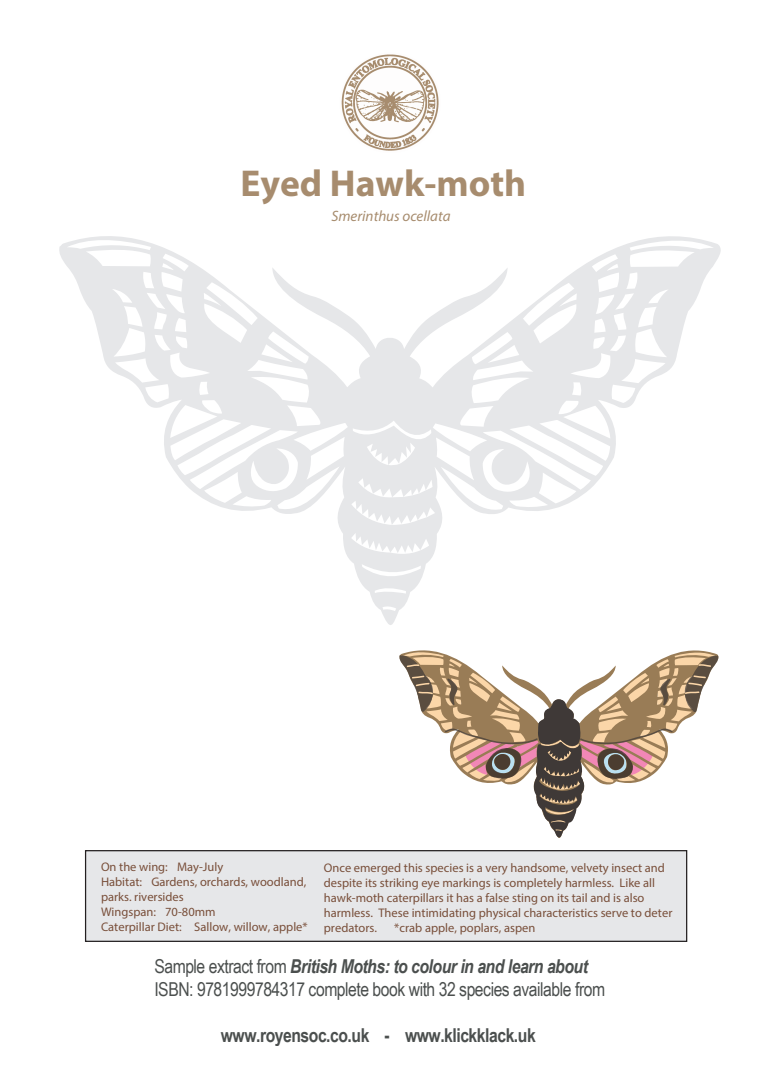
<style>
.page{position:relative;width:780px;height:1088px;background:#fff}
.page>*{position:absolute;margin:0;border:0;box-sizing:border-box;transform-origin:0 0}
.t1{font:700 37.5px "Myriad Pro";color:#a78c6e}
.t2{font:19.12px/23px "Arial Narrow";letter-spacing:-.025em;color:#4b4f4e}
.t3{font:700 19.12px "Arial Narrow";letter-spacing:-.025em;color:#4b4f4e}
.t4{font:italic 15px "Myriad Pro";color:#a78c6e}
.t5{font:12.5px/15px "Myriad Pro";color:#794f3a}
.s1{font-weight:700;font-style:italic}
</style>
<div class="page">
<div style="left:85px;top:850px;width:602px;height:92px;background:#e6e7e9;border:1px solid #231f20"></div>
<img style="left:341px;top:54px;width:98px;height:97px">
<svg style="left:399px;top:651px;width:319px;height:187px"></svg>
<svg style="left:59px;top:236px;width:662px;height:389px"></svg>
<h1 class="t1" style="left:240px;top:158px;width:287px">Eyed Hawk-moth</h1>
<p class="t4" style="left:331px;top:207px;width:121px">Smerinthus ocellata</p>
<p class="t5" style="left:101px;top:859px;width:208px">On the wing: May-July<br>Habitat: Gardens, orchards, woodland, parks. riversides<br>Wingspan: 70-80mm<br>Caterpillar Diet: Sallow, willow, apple*</p>
<p class="t5" style="left:324px;top:859px;width:350px">Once emerged this species is a very handsome, velvety insect and despite its striking eye markings is completely harmless. Like all hawk-moth caterpillars it has a false sting on its tail and is also harmless. These intimidating physical characteristics serve to deter predators.</p>
<p class="t5" style="left:394px;top:919px;width:142px">*crab apple, poplars, aspen</p>
<h2 class="t2" style="left:154px;top:954px;width:452px">Sample extract from <span class="s1">British Moths: to colour in and learn about<br></span>ISBN: 9781999784317 complete book with 32 species available from</h2>
<h2 class="t3" style="left:221px;top:1024px;width:316px">www.royensoc.co.uk - www.klickklack.uk</h2>
</div>
